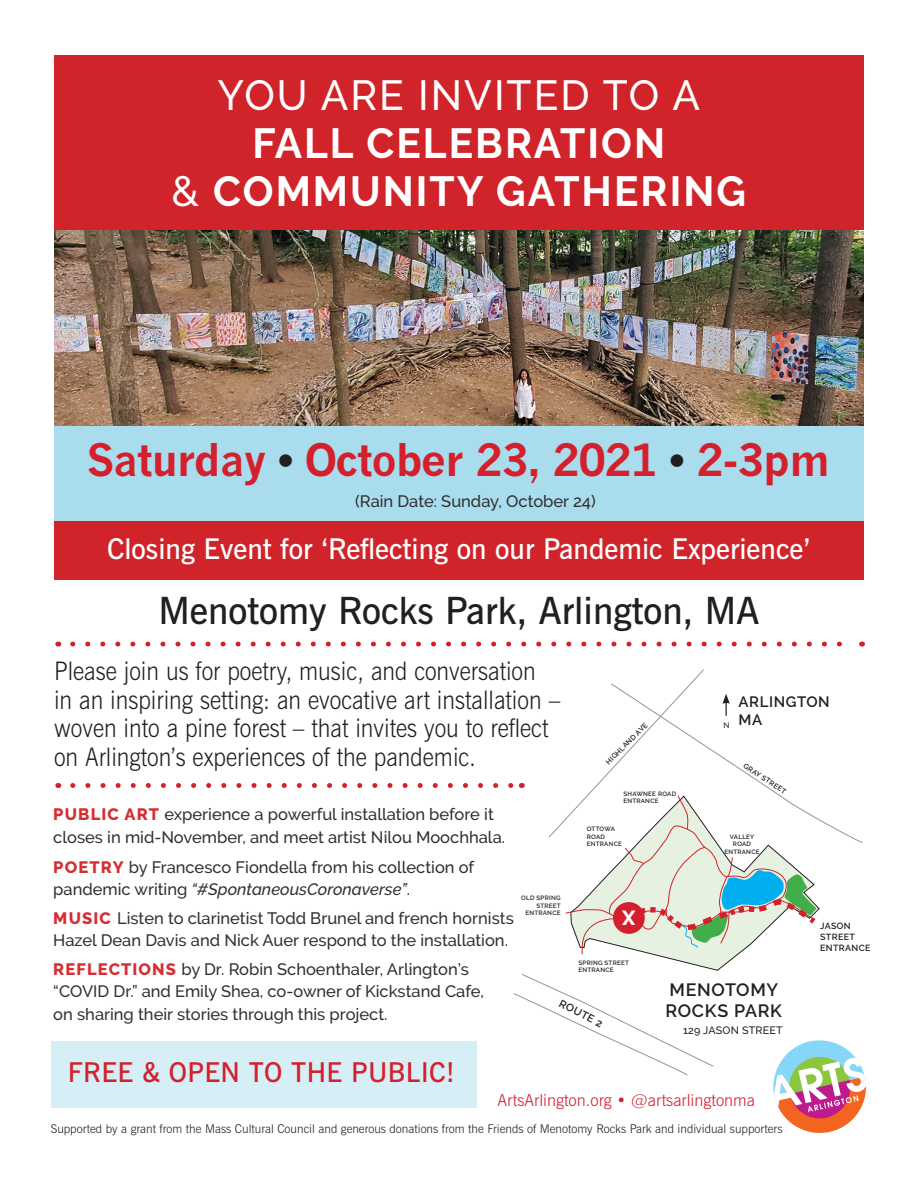
<style>
.page{position:relative;width:918px;height:1188px;background:#fff}
.page>*{position:absolute;margin:0;border:0;box-sizing:border-box;transform-origin:0 0}
.t1{font:700 43.5px "M News Gothic";letter-spacing:-.03em;color:#d41f2d}
.t2{font:700 42px/48px "Raleway";letter-spacing:.05em;color:#fff;text-align:center}
.t3{font:500 42px "Raleway";letter-spacing:.05em;color:#fff}
.t4{font:600 37.5px "News Gothic BT";color:#231f20}
.t5{font:600 28.5px "News Gothic BT";color:#fff}
.t6{font:600 27.3px "News Gothic BT";letter-spacing:.01em;color:#d41f2d}
.t7{font:300 25.5px/28.5px "News Gothic BT";color:#231f20;scale:.91 1}
.t8{font:800 20.4px "Raleway";color:#fff}
.t9{font:600 17.85px/21.5px "Raleway";letter-spacing:.04em;color:#231f20}
.t10{font:500 16.5px/22.5px "Raleway";color:#312f30}
.t11{font:300 16.5px "News Gothic BT";color:#d41f2d}
.t12{font:600 15px/18px "Raleway";letter-spacing:.04em;color:#231f20}
.t13{font:300 12px "News Gothic BT";color:#231f20}
.t14{font:500 10.65px "Raleway";letter-spacing:.02em;color:#231f20}
.t15{font:600 10.65px "Raleway";color:#231f20}
.t16{font:600 8.85px/10.6px "Raleway";letter-spacing:.04em;color:#231f20}
.t17{font:600 7.2px "Raleway";color:#231f20}
.t18{font:600 6.3px/7.5px "Raleway";letter-spacing:.04em;color:#231f20}
.s1{font-weight:500}
.s2{color:#231f20}
.s3{font-weight:800;color:#d62e32}
.s4{font-style:italic}
</style>
<div class="page">
<img style="left:54px;top:230px;width:810px;height:196px">
<div style="left:54px;top:426px;width:810px;height:95px;background:#a9dcec"></div>
<div style="left:54px;top:56px;width:810px;height:174px;background:#d1232a"></div>
<svg style="left:73px;top:642px;width:769px;height:5px"></svg>
<div style="left:51px;top:1041px;width:426px;height:66px;background:#d6eef5"></div>
<div style="left:54px;top:521px;width:810px;height:58px;background:#d1232a"></div>
<svg style="left:73px;top:669px;width:793px;height:464px"></svg>
<div style="left:613px;top:902px;width:32px;height:32px;background:#d41f2d;border-radius:50%"></div>
<h2 class="t3" style="left:218px;top:71px;width:484px">YOU ARE INVITED TO A</h2>
<h2 class="t2" style="left:172px;top:120px;width:576px">FALL CELEBRATION<br><span class="s1">&amp;</span> COMMUNITY GATHERING</h2>
<h1 class="t1" style="left:87px;top:434px;width:744px">Saturday <span class="s2">•</span> October 23, 2021 <span class="s2">•</span> 2-3pm</h1>
<p class="t10" style="left:355px;top:490px;width:242px">(Rain Date: Sunday, October 24)</p>
<h3 class="t5" style="left:107px;top:531px;width:705px">Closing Event for ‘Reflecting on our Pandemic Experience’</h3>
<h3 class="t4" style="left:158px;top:587px;width:602px">Menotomy Rocks Park, Arlington, MA</h3>
<h3 class="t7" style="left:54px;top:657px;width:558px">Please join us for poetry, music, and conversation in an inspiring setting: an evocative art installation – woven into a pine forest – that invites you to reflect on Arlington’s experiences of the pandemic.</h3>
<p class="t12" style="left:724px;top:693px;width:108px;text-indent:15px">ARLINGTON<br><sub>N</sub> MA</p>
<p class="t17" style="left:604px;top:760px;width:57px;rotate:-45deg">HIGHLAND AVE</p>
<p class="t17" style="left:746px;top:762px;width:51px;rotate:33deg">GRAY STREET</p>
<p class="t18" style="left:623px;top:790px;width:54px">SHAWNEE ROAD<br>ENTRANCE</p>
<p class="t10" style="left:53px;top:803px;width:453px"><span class="s3">PUBLIC ART</span> experience a powerful installation before it closes in mid-November, and meet artist Nilou Moochhala.</p>
<p class="t10" style="left:53px;top:856px;width:422px"><span class="s3">POETRY</span> by Francesco Fiondella from his collection of pandemic writing <span class="s4">“#SpontaneousCoronaverse”</span>.</p>
<p class="t10" style="left:53px;top:907px;width:462px"><span class="s3">MUSIC</span> Listen to clarinetist Todd Brunel and french hornists<br>Hazel Dean Davis and Nick Auer respond to the installation.</p>
<p class="t10" style="left:53px;top:958px;width:432px"><span class="s3">REFLECTIONS</span> by Dr. Robin Schoenthaler, Arlington’s “COVID Dr.” and Emily Shea, co-owner of Kickstand Cafe, on sharing their stories through this project.</p>
<p class="t18" style="left:587px;top:826px;width:37px">OTTOWA<br>ROAD<br>ENTRANCE</p>
<p class="t18" style="left:521px;top:894px;width:41px;text-align:right">OLD SPRING<br>STREET<br>ENTRANCE</p>
<p class="t8" style="left:622px;top:906px;width:15px">X</p>
<p class="t18" style="left:579px;top:959px;width:52px">SPRING STREET<br>ENTRANCE</p>
<p class="t15" style="left:563px;top:997px;width:49px;rotate:27deg">ROUTE 2</p>
<h3 class="t6" style="left:68px;top:1056px;width:388px">FREE &amp; OPEN TO THE PUBLIC!</h3>
<p class="t18" style="left:724px;top:833px;width:37px;text-align:center">VALLEY<br>ROAD<br>ENTRANCE</p>
<p class="t9" style="left:665px;top:979px;width:118px">MENOTOMY<br>ROCKS PARK</p>
<p class="t14" style="left:683px;top:1025px;width:101px">129 JASON STREET</p>
<p class="t11" style="left:498px;top:1090px;width:259px">ArtsArlington.org • @artsarlingtonma</p>
<p class="t13" style="left:51px;top:1122px;width:733px">Supported by a grant from the Mass Cultural Council and generous donations from the Friends of Menotomy Rocks Park and individual supporters</p>
<p class="t16" style="left:820px;top:921px;width:52px">JASON<br>STREET<br>ENTRANCE</p>
</div>
